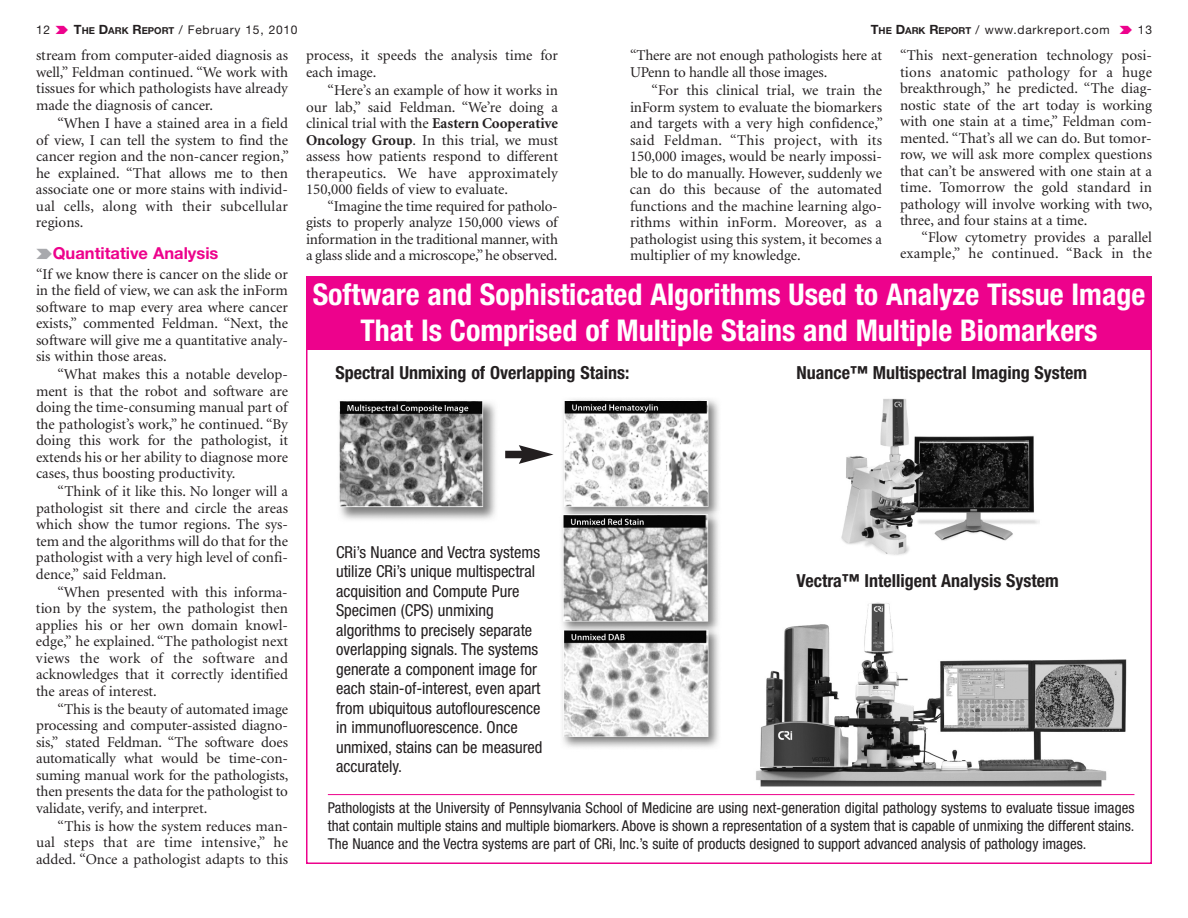
<style>
.page{position:relative;width:1188px;height:918px;background:#fff}
.page>*{position:absolute;margin:0;border:0;box-sizing:border-box;transform-origin:0 0}
.t1{font:700 condensed 30px/36px "Helvetica Neue";color:#fff;text-align:center}
.t2{font:700 condensed 18px "Helvetica Neue";color:#231f20}
.t3{font:condensed 16.5px/19.5px "Helvetica Neue";color:#231f20}
.t4{font:700 16.5px "Helvetica Neue";color:#ed028c}
.t5{font:15px/16.5px "Minion";color:#231f20;text-align:justify}
.t6{font:condensed 15px/18px "Helvetica Neue";color:#231f20;text-align:justify}
.t7{font:12px "Helvetica Neue";letter-spacing:.06em;color:#231f20}
.s1{font-weight:700;font-size:12.75px}
.s2{font-weight:700;font-size:9.6px}
.s3{font-weight:700}
</style>
<div class="page">
<img style="left:336px;top:398px;width:799px;height:398px">
<div style="left:306px;top:277px;width:846px;height:73px;background:#ed028c"></div>
<hr style="left:328px;top:794px;width:806px;height:1px;background:#ed028c">
<div style="left:505px;top:451px;width:20px;height:7px;background:#231f20"></div>
<svg style="left:519px;top:445px;width:35px;height:19px"></svg>
<p class="t7" style="left:36px;top:25px;width:16px">12</p>
<p class="t7" style="left:74px;top:25px;width:225px"><span class="s1">T</span><span class="s2">HE</span> <span class="s1">D</span><span class="s2">ARK</span> <span class="s1">R</span><span class="s2">EPORT</span> / February 15, 2010</p>
<p class="t5" style="left:36px;top:48px;width:254px">stream from computer-aided diagnosis as well,” Feldman continued. “We work with tissues for which pathologists have already made the diagnosis of cancer.</p>
<p class="t5" style="left:36px;top:116px;width:254px;text-indent:22px">“When I have a stained area in a field of view, I can tell the system to find the cancer region and the non-cancer region,” he explained. “That allows me to then associate one or more stains with individ&shy;ual cells, along with their subcellular regions.</p>
<p class="t4" style="left:53px;top:248px;width:167px">Quantitative Analysis</p>
<p class="t5" style="left:36px;top:267px;width:254px">“If we know there is cancer on the slide or in the field of view, we can ask the inForm software to map every area where cancer exists,” commented Feldman. “Next, the software will give me a quantitative analy&shy;sis within those areas.</p>
<p class="t5" style="left:36px;top:368px;width:254px;text-indent:22px">“What makes this a notable develop&shy;ment is that the robot and software are doing the time-consuming manual part of the pathologist’s work,” he continued. “By doing this work for the pathologist, it extends his or her ability to diagnose more cases, thus boosting productivity.</p>
<p class="t5" style="left:36px;top:485px;width:254px;text-indent:22px">“Think of it like this. No longer will a pathologist sit there and circle the areas which show the tumor regions. The sys&shy;tem and the algorithms will do that for the pathologist with a very high level of confi&shy;dence,” said Feldman.</p>
<p class="t5" style="left:36px;top:585px;width:254px;text-indent:22px">“When presented with this informa&shy;tion by the system, the pathologist then applies his or her own domain knowl&shy;edge,” he explained. “The pathologist next views the work of the software and acknowledges that it correctly identified the areas of interest.</p>
<p class="t5" style="left:36px;top:702px;width:254px;text-indent:22px">“This is the beauty of automated image processing and computer-assisted diagno&shy;sis,” stated Feldman. “The software does automatically what would be time-con&shy;suming manual work for the pathologists, then presents the data for the pathologist to validate, verify, and interpret.</p>
<p class="t5" style="left:36px;top:819px;width:254px;text-indent:22px">“This is how the system reduces man&shy;ual steps that are time intensive,” he added. “Once a pathologist adapts to this</p>
<p class="t5" style="left:306px;top:48px;width:253px">process, it speeds the analysis time for each image.</p>
<p class="t5" style="left:306px;top:83px;width:254px;text-indent:22px">“Here’s an example of how it works in our lab,” said Feldman. “We’re doing a clinical trial with the <span class="s3">Eastern Cooperative Oncology Group</span>. In this trial, we must assess how patients respond to different therapeutics. We have approximately 150,000 fields of view to evaluate.</p>
<p class="t5" style="left:306px;top:199px;width:254px;text-indent:22px">“Imagine the time required for patholo&shy;gists to properly analyze 150,000 views of information in the traditional manner, with a glass slide and a microscope,”he observed.</p>
<p class="t7" style="left:871px;top:25px;width:240px"><span class="s1">T</span><span class="s2">HE</span> <span class="s1">D</span><span class="s2">ARK</span> <span class="s1">R</span><span class="s2">EPORT</span> / www.darkreport.com</p>
<p class="t7" style="left:1138px;top:25px;width:16px">13</p>
<p class="t5" style="left:630px;top:48px;width:254px">“There are not enough pathologists here at<br>UPenn to handle all those images.</p>
<p class="t5" style="left:630px;top:83px;width:254px;text-indent:22px">“For this clinical trial, we train the inForm system to evaluate the biomarkers and targets with a very high confidence,” said Feldman. “This project, with its 150,000 images, would be nearly impossi&shy;ble to do manually. However, suddenly we can do this because of the automated functions and the machine learning algo&shy;rithms within inForm. Moreover, as a pathologist using this system, it becomes a multiplier of my knowledge.</p>
<p class="t5" style="left:900px;top:48px;width:254px">“This next-generation technology posi&shy;tions anatomic pathology for a huge breakthrough,” he predicted. “The diag&shy;nostic state of the art today is working with one stain at a time,” Feldman com&shy;mented. “That’s all we can do. But tomor&shy;row, we will ask more complex questions that can’t be answered with one stain at a time. Tomorrow the gold standard in pathology will involve working with two, three, and four stains at a time.</p>
<p class="t5" style="left:900px;top:230px;width:254px;text-align:right">“Flow cytometry provides a parallel example,” he continued. “Back in the</p>
<h1 class="t1" style="left:313px;top:278px;width:834px">Software and Sophisticated Algorithms Used to Analyze Tissue Image<br>That Is Comprised of Multiple Stains and Multiple Biomarkers</h1>
<p class="t2" style="left:335px;top:366px;width:295px">Spectral Unmixing of Overlapping Stains:</p>
<p class="t2" style="left:796px;top:366px;width:292px">Nuance™ Multispectral Imaging System</p>
<p class="t3" style="left:336px;top:544px;width:208px">CRi’s Nuance and Vectra systems utilize CRi’s unique multispectral acquisition and Compute Pure<br>Specimen (CPS) unmixing algorithms to precisely separate overlapping signals. The systems generate a component image for each stain-of-interest, even apart from ubiquitous autoflourescence in immunofluorescence. Once unmixed, stains can be measured accurately.</p>
<p class="t2" style="left:797px;top:574px;width:264px">Vectra™ Intelligent Analysis System</p>
<p class="t6" style="left:328px;top:800px;width:808px">Pathologists at the University of Pennsylvania School of Medicine are using next-generation digital pathology systems to evaluate tissue images that contain multiple stains and multiple biomarkers. Above is shown a representation of a system that is capable of unmixing the different stains.<br>The Nuance and the Vectra systems are part of CRi, Inc.’s suite of products designed to support advanced analysis of pathology images.</p>
</div>
